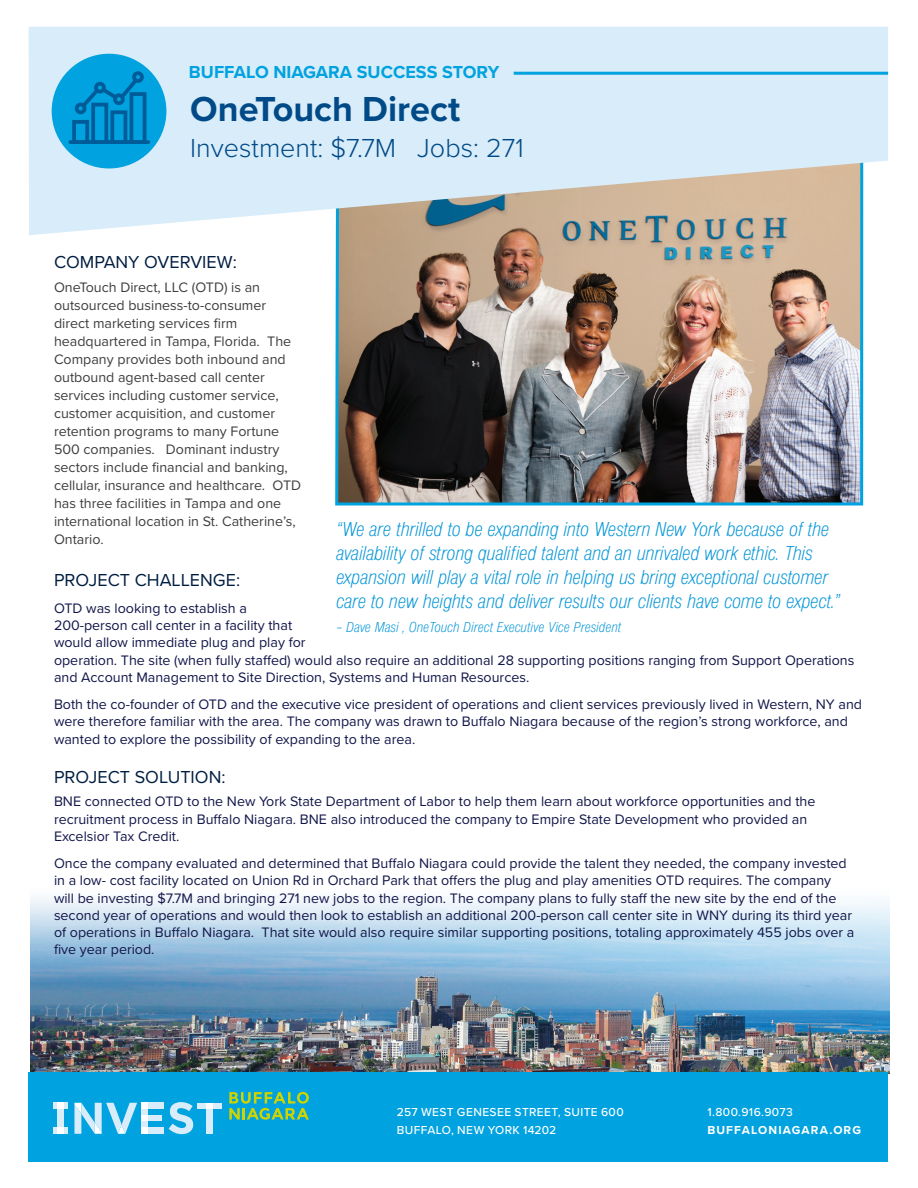
<style>
.page{position:relative;width:918px;height:1188px;background:#fff}
.page>*{position:absolute;margin:0;border:0;box-sizing:border-box;transform-origin:0 0}
.TITLE_navy_lowercase{font:700 36px "Proxima Nova";color:#004a87}
.TITLE_navy_lowercase-2{font:300 27px "Proxima Nova";color:#004a87}
.Body{font:21px/24px "Nimbus San D Ligh Cond Ital";letter-spacing:-.01em;color:#0696d7}
.subtitle{font:18px "Proxima Nova";color:#001e41}
.t1{font:700 18px "Proxima Nova";color:#00a2df}
.Body-2{font:18px "Proxima Nova";color:#001e41}
.Body-3{font:15px "Nimbus San D Ligh Cond Ital";color:#0696d7}
.Body-4{font:14.25px/17.2px "Proxima Nova";color:#121649}
.Body-5{font:14.25px/18px "Proxima Nova";color:#3e3e3f}
.t2{font:500 12px/18px "Proxima Nova";letter-spacing:.03em;color:#fff}
.t3{font:700 12px "Proxima Nova";letter-spacing:.095em;color:#fff}
</style>
<div class="page">
<img style="left:30px;top:897px;width:860px;height:176px">
<img style="left:335px;top:235px;width:529px;height:271px">
<svg style="left:29px;top:27px;width:859px;height:208px;background:#d4e2e9"></svg>
<div style="left:29px;top:1072px;width:859px;height:89px;background:#00a2df"></div>
<div style="left:148px;top:1115px;width:13px;height:6px;background:#d8ecf9"></div>
<div style="left:141px;top:1121px;width:7px;height:7px;background:#d8ecf9"></div>
<div style="left:141px;top:1109px;width:7px;height:6px;background:#d8ecf9"></div>
<div style="left:141px;top:1115px;width:7px;height:6px;background:#fff"></div>
<svg style="left:169px;top:1102px;width:24px;height:32px"></svg>
<div style="left:148px;top:1103px;width:15px;height:6px;background:#d8ecf9"></div>
<div style="left:141px;top:1103px;width:7px;height:6px;background:#fff"></div>
<div style="left:148px;top:1128px;width:16px;height:6px;background:#d8ecf9"></div>
<div style="left:141px;top:1128px;width:7px;height:6px;background:#fff"></div>
<div style="left:213px;top:1103px;width:9px;height:6px;background:#d8ecf9"></div>
<div style="left:197px;top:1103px;width:9px;height:6px;background:#d8ecf9"></div>
<div style="left:206px;top:1109px;width:7px;height:25px;background:#d8ecf9"></div>
<div style="left:206px;top:1103px;width:7px;height:6px;background:#fff"></div>
<div style="left:57px;top:1109px;width:7px;height:19px;background:#d8ecf9"></div>
<svg style="left:64px;top:1103px;width:3px;height:6px"></svg>
<svg style="left:53px;top:1103px;width:4px;height:6px"></svg>
<div style="left:57px;top:1103px;width:7px;height:6px;background:#fff"></div>
<div style="left:57px;top:1128px;width:7px;height:6px;background:#fff"></div>
<svg style="left:74px;top:1103px;width:63px;height:31px"></svg>
<svg style="left:64px;top:1128px;width:3px;height:6px"></svg>
<svg style="left:53px;top:1128px;width:4px;height:6px"></svg>
<svg style="left:229px;top:1092px;width:80px;height:28px"></svg>
<hr style="left:514px;top:72px;width:374px;height:3px;background:#00a2df">
<div style="left:52px;top:54px;width:114px;height:114px;background:#00a2df;border-radius:50%"></div>
<div style="left:132px;top:71px;width:12px;height:12px;border:4px solid #005c98;border-radius:50%"></div>
<svg style="left:70px;top:75px;width:78px;height:69px"></svg>
<p class="t1" style="left:189px;top:61px;width:312px">BUFFALO NIAGARA SUCCESS STORY</p>
<p class="TITLE_navy_lowercase" style="left:190px;top:88px;width:271px">OneTouch Direct</p>
<p class="TITLE_navy_lowercase-2" style="left:190px;top:132px;width:335px">Investment: $7.7M Jobs: 271</p>
<p class="subtitle" style="left:54px;top:251px;width:184px">COMPANY OVERVIEW:</p>
<p class="Body-5" style="left:54px;top:279px;width:249px">OneTouch Direct, LLC (OTD) is an outsourced business-to-consumer direct marketing services firm headquartered in Tampa, Florida. The Company provides both inbound and outbound agent-based call center services including customer service, customer acquisition, and customer retention programs to many Fortune 500 companies. Dominant industry sectors include financial and banking, cellular, insurance and healthcare. OTD has three facilities in Tampa and one international location in St. Catherine’s, Ontario.</p>
<p class="Body-2" style="left:54px;top:569px;width:188px">PROJECT CHALLENGE:</p>
<p class="Body-4" style="left:54px;top:600px;width:802px">OTD was looking to establish a<br>200-person call center in a facility that<br>would allow immediate plug and play for<br>operation. The site (when fully staffed) would also require an additional 28 supporting positions ranging from Support Operations and Account Management to Site Direction, Systems and Human Resources.</p>
<p class="Body-4" style="left:54px;top:696px;width:810px;line-height:17.7px">Both the co-founder of OTD and the executive vice president of operations and client services previously lived in Western, NY and were therefore familiar with the area. The company was drawn to Buffalo Niagara because of the region’s strong workforce, and wanted to explore the possibility of expanding to the area.</p>
<p class="subtitle" style="left:54px;top:766px;width:173px">PROJECT SOLUTION:</p>
<p class="Body-4" style="left:54px;top:793px;width:763px">BNE connected OTD to the New York State Department of Labor to help them learn about workforce opportunities and the recruitment process in Buffalo Niagara. BNE also introduced the company to Empire State Development who provided an<br>Excelsior Tax Credit.</p>
<p class="Body-4" style="left:54px;top:855px;width:802px">Once the company evaluated and determined that Buffalo Niagara could provide the talent they needed, the company invested in a low- cost facility located on Union Rd in Orchard Park that offers the plug and play amenities OTD requires. The company will be investing $7.7M and bringing 271 new jobs to the region. The company plans to fully staff the new site by the end of the second year of operations and would then look to establish an additional 200-person call center site in WNY during its third year of operations in Buffalo Niagara. That site would also require similar supporting positions, totaling approximately 455 jobs over a five year period.</p>
<p class="Body" style="left:336px;top:517px;width:505px">“We are thrilled to be expanding into Western New York because of the availability of strong qualified talent and an unrivaled work ethic. This expansion will play a vital role in helping us bring exceptional customer care to new heights and deliver results our clients have come to expect.”</p>
<p class="Body-3" style="left:336px;top:619px;width:287px">– Dave Masi , OneTouch Direct Executive Vice President</p>
<p class="t2" style="left:397px;top:1104px;width:228px">257 WEST GENESEE STREET, SUITE 600<br>BUFFALO, NEW YORK 14202</p>
<p class="t2" style="left:707px;top:1104px;width:87px">1.800.916.9073</p>
<p class="t3" style="left:707px;top:1123px;width:155px">BUFFALONIAGARA.ORG</p>
</div>
